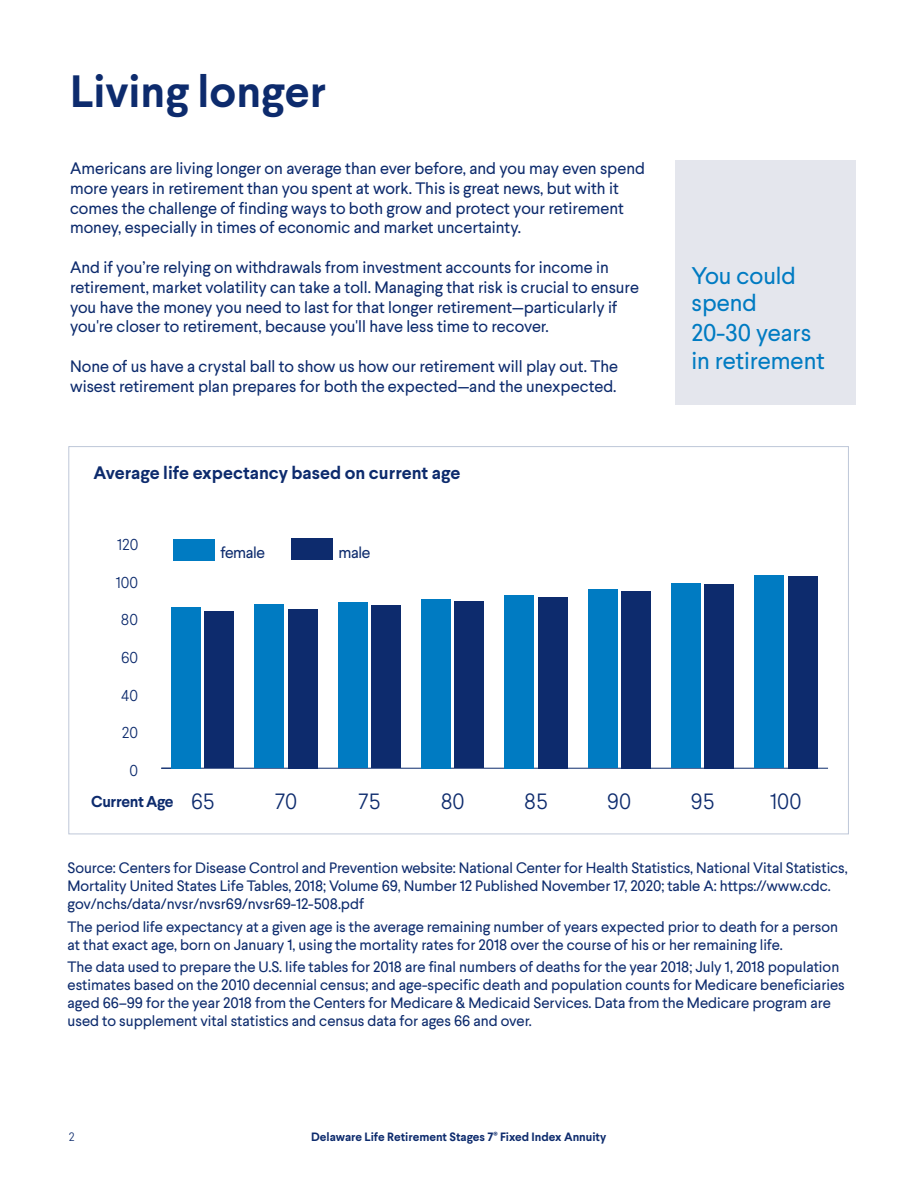
<style>
.page{position:relative;width:918px;height:1188px;background:#fff}
.page>*{position:absolute;margin:0;border:0;box-sizing:border-box;transform-origin:0 0}
.Headline{font:700 45px "Larsseit";color:#0d2b6d}
.Body_Copy{font:24px/27px "Larsseit";color:#007bc2}
.t1{font:300 22.05px "Larsseit";color:#0d2b6d}
.Body_Copy-2{font:700 18px "Larsseit";color:#0d2b6d}
.Body_Copy-3{font:16.5px/19.8px "Larsseit";color:#0d2b6d}
.t2{font:300 15.75px "Larsseit";color:#0d2b6d}
.t3{font:15.75px "Larsseit";letter-spacing:-.025em;color:#0d2b6d}
.t4{font:700 15.75px "Larsseit";letter-spacing:-.025em;color:#0d2b6d}
.Footnotes_Legal{font:15px/18px "Larsseit";color:#0d2b6d}
.t5{font:700 12px "Larsseit";color:#0d2b6d}
.t6{font:300 12px "Larsseit";color:#0d2b6d}
</style>
<div class="page">
<div style="left:676px;top:161px;width:180px;height:244px;background:#e4e6ed"></div>
<hr style="left:162px;top:768px;width:666px;height:1px;background:#0d2b6d">
<svg style="left:161px;top:768px;width:17px;height:1px"></svg>
<div style="left:173px;top:539px;width:42px;height:21px;background:#007bc2"></div>
<div style="left:204px;top:612px;width:30px;height:156px;background:#0d2b6d"></div>
<div style="left:288px;top:609px;width:30px;height:159px;background:#0d2b6d"></div>
<div style="left:371px;top:606px;width:30px;height:162px;background:#0d2b6d"></div>
<div style="left:454px;top:602px;width:30px;height:166px;background:#0d2b6d"></div>
<div style="left:538px;top:597px;width:30px;height:171px;background:#0d2b6d"></div>
<div style="left:621px;top:591px;width:30px;height:177px;background:#0d2b6d"></div>
<div style="left:704px;top:584px;width:30px;height:184px;background:#0d2b6d"></div>
<div style="left:788px;top:576px;width:30px;height:192px;background:#0d2b6d"></div>
<div style="left:291px;top:539px;width:42px;height:21px;background:#0d2b6d"></div>
<div style="left:171px;top:607px;width:30px;height:161px;background:#007bc2"></div>
<div style="left:254px;top:605px;width:30px;height:163px;background:#007bc2"></div>
<div style="left:338px;top:602px;width:30px;height:166px;background:#007bc2"></div>
<div style="left:421px;top:599px;width:30px;height:169px;background:#007bc2"></div>
<div style="left:504px;top:595px;width:30px;height:173px;background:#007bc2"></div>
<div style="left:588px;top:590px;width:30px;height:178px;background:#007bc2"></div>
<div style="left:671px;top:583px;width:30px;height:185px;background:#007bc2"></div>
<div style="left:754px;top:576px;width:30px;height:192px;background:#007bc2"></div>
<p class="Headline" style="left:70px;top:61px;width:258px">Living longer</p>
<p class="Body_Copy-3" style="left:70px;top:158px;width:577px">Americans are living longer on average than ever before, and you may even spend more years in retirement than you spent at work. This is great news, but with it comes the challenge of finding ways to both grow and protect your retirement money, especially in times of economic and market uncertainty.</p>
<p class="Body_Copy-3" style="left:70px;top:257px;width:570px">And if you’re relying on withdrawals from investment accounts for income in retirement, market volatility can take a toll. Managing that risk is crucial to ensure you have the money you need to last for that longer retirement—particularly if you're closer to retirement, because you'll have less time to recover.</p>
<p class="Body_Copy-3" style="left:70px;top:356px;width:550px">None of us have a crystal ball to show us how our retirement will play out. The wisest retirement plan prepares for both the expected—and the unexpected.</p>
<p class="Body_Copy-2" style="left:94px;top:461px;width:368px">Average life expectancy based on current age</p>
<p class="t2" style="left:117px;top:535px;width:23px">120</p>
<p class="t2" style="left:116px;top:573px;width:24px">100</p>
<p class="t2" style="left:121px;top:611px;width:19px">80</p>
<p class="t2" style="left:121px;top:648px;width:19px">60</p>
<p class="t2" style="left:121px;top:686px;width:18px">40</p>
<p class="t2" style="left:122px;top:724px;width:18px">20</p>
<p class="t2" style="left:129px;top:762px;width:10px">0</p>
<p class="t3" style="left:220px;top:544px;width:46px">female</p>
<p class="t3" style="left:339px;top:543px;width:33px">male</p>
<p class="Body_Copy" style="left:691px;top:261px;width:106px">You could spend</p>
<p class="Body_Copy" style="left:691px;top:317px;width:135px;line-height:28.8px">20-30 years in retirement</p>
<p class="t4" style="left:91px;top:791px;width:84px">Current Age</p>
<p class="t1" style="left:191px;top:789px;width:25px">65</p>
<p class="t1" style="left:275px;top:789px;width:24px">70</p>
<p class="t1" style="left:358px;top:789px;width:24px">75</p>
<p class="t1" style="left:441px;top:789px;width:25px">80</p>
<p class="t1" style="left:524px;top:789px;width:25px">85</p>
<p class="t1" style="left:607px;top:789px;width:25px">90</p>
<p class="t1" style="left:691px;top:789px;width:25px">95</p>
<p class="t1" style="left:770px;top:789px;width:33px">100</p>
<p class="Footnotes_Legal" style="left:68px;top:859px;width:782px">Source: Centers for Disease Control and Prevention website: National Center for Health Statistics, National Vital Statistics,<br>Mortality United States Life Tables, 2018; Volume 69, Number 12 Published November 17, 2020; table A: https://www.cdc. gov/nchs/data/nvsr/nvsr69/nvsr69-12-508.pdf</p>
<p class="Footnotes_Legal" style="left:68px;top:917px;width:772px">The period life expectancy at a given age is the average remaining number of years expected prior to death for a person at that exact age, born on January 1, using the mortality rates for 2018 over the course of his or her remaining life.</p>
<p class="Footnotes_Legal" style="left:68px;top:958px;width:779px">The data used to prepare the U.S. life tables for 2018 are final numbers of deaths for the year 2018; July 1, 2018 population estimates based on the 2010 decennial census; and age-specific death and population counts for Medicare beneficiaries aged 66–99 for the year 2018 from the Centers for Medicare &amp; Medicaid Services. Data from the Medicare program are used to supplement vital statistics and census data for ages 66 and over.</p>
<p class="t6" style="left:69px;top:1129px;width:7px">2</p>
<p class="t5" style="left:311px;top:1129px;width:297px">Delaware Life Retirement Stages 7<sup>®</sup> Fixed Index Annuity</p>
</div>
